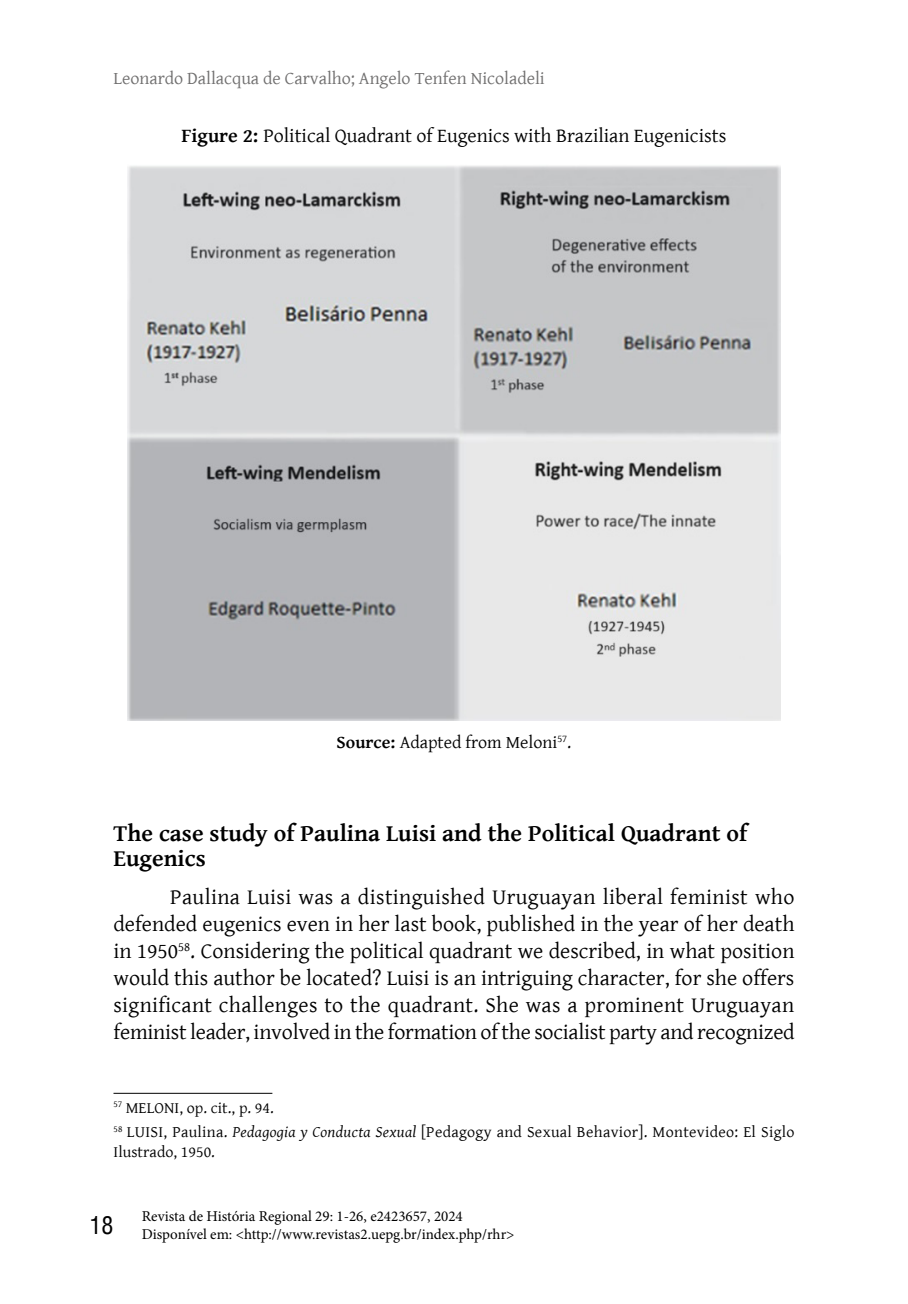
<style>
.page{position:relative;width:908px;height:1304px;background:#fff}
.page>*{position:absolute;margin:0;border:0;box-sizing:border-box;transform-origin:0 0}
.t1{font:700 24px/25px "Gentium Basic";color:#000}
.t2{font:condensed 24px "Helvetica";color:#000}
.t3{font:22px/27px "Gentium Basic";letter-spacing:-.01em;color:#000;text-align:justify}
.t4{font:20px "Gentium Basic";color:#000}
.t5{font:18px "Gentium Basic";color:#706f6f}
.t6{font:18px "Gentium Basic";color:#000}
.t7{font:16px/24.8px "Gentium Basic";letter-spacing:.02em;color:#000}
.t8{font:15px/18px "Minion Pro";color:#000}
.s1{font-weight:700}
.s2{font-style:italic}
</style>
<div class="page">
<img style="left:127px;top:165px;width:653px;height:555px">
<hr style="left:113px;top:1093px;width:159px;height:1px;background:#000">
<p class="t5" style="left:113px;top:65px;width:432px">Leonardo Dallacqua de Carvalho; Angelo Tenfen Nicoladeli</p>
<p class="t4" style="left:181px;top:121px;width:546px"><span class="s1">Figure 2:</span> Political Quadrant of Eugenics with Brazilian Eugenicists</p>
<p class="t6" style="left:336px;top:728px;width:236px"><span class="s1">Source:</span> Adapted from Meloni<sup>57</sup>.</p>
<p class="t1" style="left:113px;top:819px;width:635px">The case study of Paulina Luisi and the Political Quadrant of<br>Eugenics</p>
<p class="t3" style="left:113px;top:883px;width:682px;text-indent:57px">Paulina Luisi was a distinguished Uruguayan liberal feminist who defended eugenics even in her last book, published in the year of her death in 1950<sup>58</sup>. Considering the political quadrant we described, in what position would this author be located? Luisi is an intriguing character, for she offers significant challenges to the quadrant. She was a prominent Uruguayan feminist leader, involved in the formation of the socialist party and recognized</p>
<p class="t7" style="left:113px;top:1094px;width:682px"><sup>57</sup> MELONI, op. cit., p. 94.<br><sup>58</sup> LUISI, Paulina. <span class="s2">Pedagogia y Conducta Sexual</span> [Pedagogy and Sexual Behavior]. Montevideo: El Siglo</p>
<p class="t7" style="left:113px;top:1138px;width:103px">Ilustrado, 1950.</p>
<p class="t2" style="left:89px;top:1209px;width:25px">18</p>
<p class="t8" style="left:142px;top:1207px;width:374px">Revista de História Regional 29: 1-26, e2423657, 2024<br>Disponível em: &lt;http://www.revistas2.uepg.br/index.php/rhr&gt;</p>
</div>
